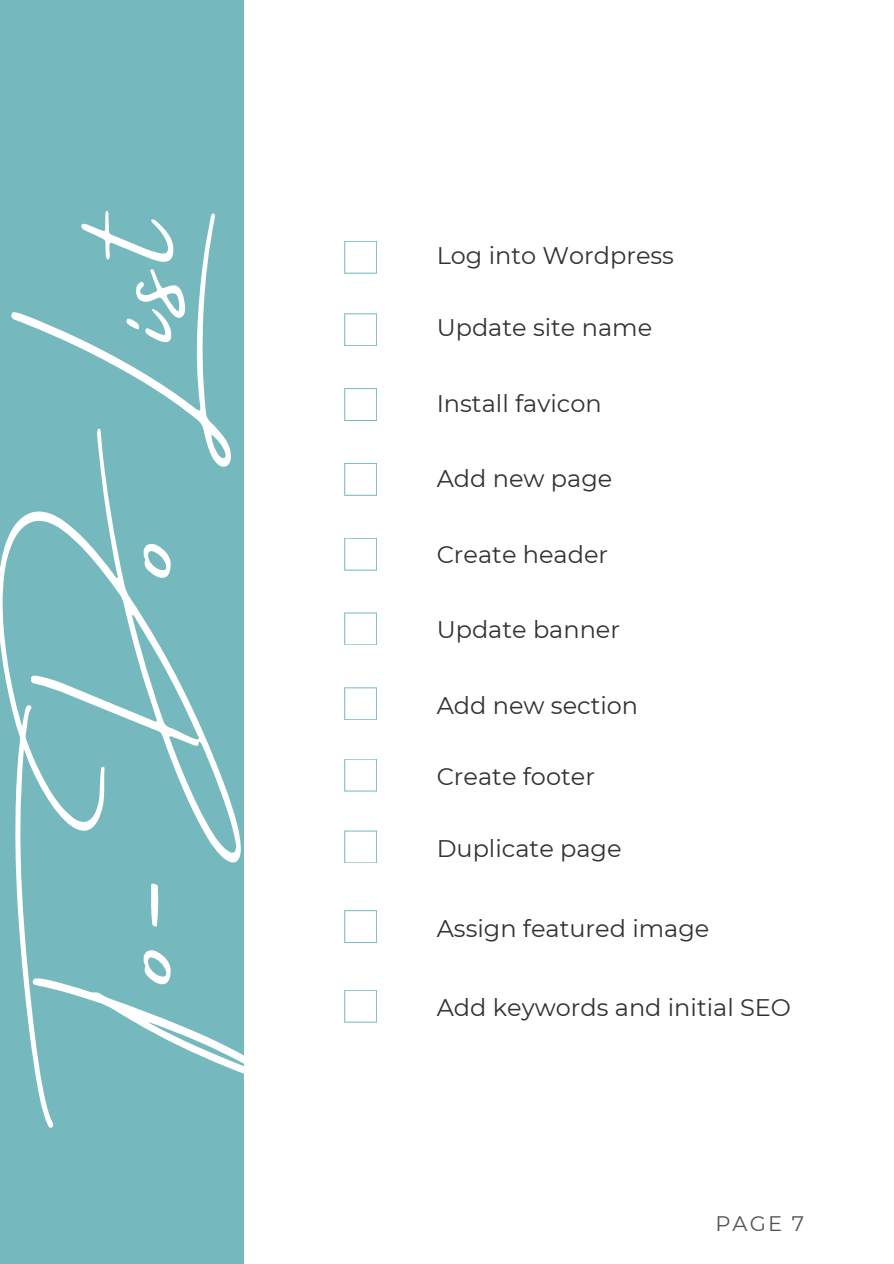
<style>
.page{position:relative;width:894px;height:1264px;background:#fff}
.page>*{position:absolute;margin:0;border:0;box-sizing:border-box;transform-origin:0 0}
.t1{font:129px "Amsterdam Four";color:#fff}
.t2{font:24px "Montserrat";color:#323232}
.t3{font:21px "Montserrat";color:#535353}
</style>
<div class="page">
<div style="left:0;top:0;width:244px;height:1263px;background:#75b9be"></div>
<svg style="left:344px;top:388px;width:33px;height:33px"></svg>
<svg style="left:344px;top:463px;width:33px;height:33px"></svg>
<svg style="left:344px;top:538px;width:33px;height:32px"></svg>
<svg style="left:344px;top:612px;width:33px;height:33px"></svg>
<svg style="left:344px;top:687px;width:33px;height:33px"></svg>
<svg style="left:344px;top:313px;width:33px;height:33px"></svg>
<svg style="left:344px;top:759px;width:33px;height:32px"></svg>
<svg style="left:344px;top:830px;width:33px;height:33px"></svg>
<svg style="left:344px;top:910px;width:33px;height:33px"></svg>
<svg style="left:344px;top:990px;width:33px;height:32px"></svg>
<svg style="left:344px;top:241px;width:33px;height:33px"></svg>
<p class="t1" style="left:65px;top:1039px;width:835px;rotate:-90deg">To-Do List</p>
<h2 class="t2" style="left:436px;top:240px;width:239px">Log into Wordpress</h2>
<h1 class="t2" style="left:436px;top:313px;width:217px">Update site name</h1>
<h2 class="t2" style="left:436px;top:388px;width:166px">Install favicon</h2>
<h2 class="t2" style="left:436px;top:464px;width:177px">Add new page</h2>
<h2 class="t2" style="left:436px;top:539px;width:173px">Create header</h2>
<h2 class="t2" style="left:436px;top:615px;width:185px">Update banner</h2>
<h2 class="t2" style="left:436px;top:690px;width:203px">Add new section</h2>
<h2 class="t2" style="left:436px;top:761px;width:160px">Create footer</h2>
<h2 class="t2" style="left:436px;top:833px;width:186px">Duplicate page</h2>
<h2 class="t2" style="left:436px;top:913px;width:274px">Assign featured image</h2>
<h2 class="t2" style="left:436px;top:992px;width:356px">Add keywords and initial SEO</h2>
<h2 class="t3" style="left:715px;top:1210px;width:90px">PAGE 7</h2>
</div>
